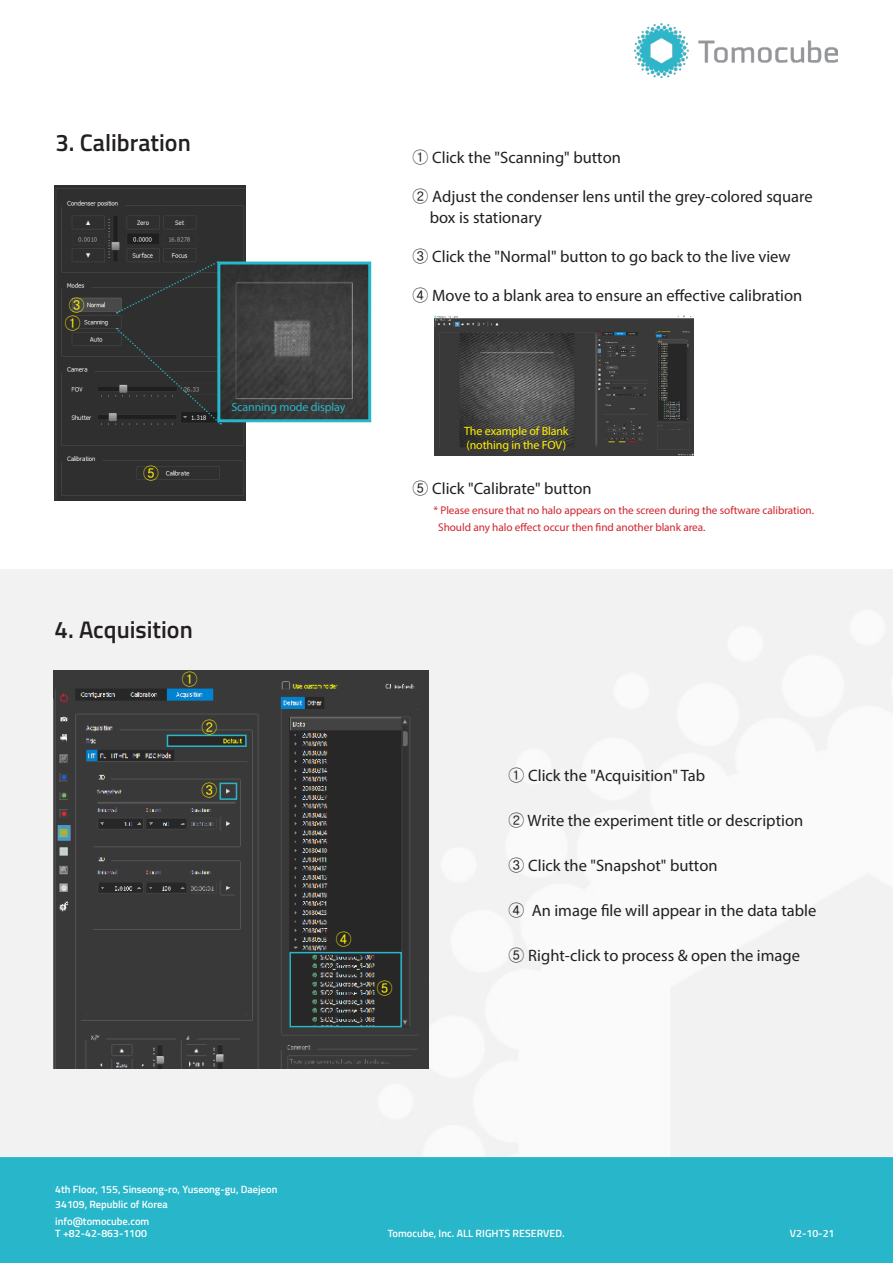
<style>
.page{position:relative;width:893px;height:1263px;background:#fff}
.page>*{position:absolute;margin:0;border:0;box-sizing:border-box;transform-origin:0 0}
.t1{font:600 24px "Titillium Web";color:#231f20}
.t2{font:16.5px "Myriad Pro";color:#231f20}
.t3{font:16.5px "Gulim";color:#fff101}
.t4{font:12px "Myriad Pro";letter-spacing:-.01em;color:#fff101}
.t5{font:12px "Myriad Pro";letter-spacing:-.01em;color:#28b6ca}
.t6{font:11.25px "Myriad Pro";letter-spacing:-.005em;color:#d1232a}
.t7{font:600 10.5px "Titillium Web";color:#fff}
.s1{font-family:"Gulim"}
</style>
<div class="page">
<img style="left:54px;top:186px;width:192px;height:315px">
<img style="left:221px;top:265px;width:146px;height:153px">
<div style="left:217px;top:261px;width:154px;height:161px;border:3px solid #28b6ca"></div>
<svg style="left:117px;top:328px;width:104px;height:97px;background:#303435"></svg>
<svg style="left:117px;top:261px;width:101px;height:52px;background:#303232"></svg>
<img style="left:435px;top:315px;width:258px;height:140px">
<img style="left:53px;top:670px;width:376px;height:399px">
<div style="left:167px;top:735px;width:80px;height:12px;border:2px solid #28b6ca"></div>
<div style="left:220px;top:783px;width:17px;height:17px;border:2px solid #28b6ca"></div>
<div style="left:289px;top:952px;width:113px;height:75px;border:2px solid #28b6ca"></div>
<img style="left:634px;top:23px;width:203px;height:55px">
<div style="left:0;top:1157px;width:893px;height:106px;background:#28b6ca"></div>
<p class="t1" style="left:55px;top:124px;width:137px">3. Calibration</p>
<p class="t3" style="left:68px;top:296px;width:18px">③</p>
<p class="t3" style="left:65px;top:315px;width:18px">①</p>
<p class="t3" style="left:143px;top:465px;width:18px">⑤</p>
<p class="t5" style="left:231px;top:400px;width:116px">Scanning mode display</p>
<p class="t2" style="left:412px;top:148px;width:210px"><span class="s1">①</span> Click the "Scanning" button</p>
<p class="t2" style="left:412px;top:187px;width:402px"><span class="s1">②</span> Adjust the condenser lens until the grey-colored square</p>
<p class="t2" style="left:430px;top:208px;width:114px">box is stationary</p>
<p class="t2" style="left:412px;top:247px;width:380px"><span class="s1">③</span> Click the "Normal" button to go back to the live view</p>
<p class="t2" style="left:412px;top:286px;width:391px"><span class="s1">④</span> Move to a blank area to ensure an effective calibration</p>
<p class="t4" style="left:464px;top:423px;width:106px">The example of Blank</p>
<p class="t4" style="left:466px;top:438px;width:101px">(nothing in the FOV)</p>
<p class="t2" style="left:412px;top:479px;width:181px"><span class="s1">⑤</span> Click "Calibrate" button</p>
<p class="t6" style="left:433px;top:504px;width:382px">* Please ensure that no halo appears on the screen during the software calibration.</p>
<p class="t6" style="left:438px;top:520px;width:269px">Should any halo effect occur then find another blank area.</p>
<p class="t1" style="left:55px;top:611px;width:140px">4. Acquisition</p>
<p class="t3" style="left:181px;top:670px;width:18px">①</p>
<p class="t3" style="left:201px;top:718px;width:18px">②</p>
<p class="t3" style="left:201px;top:782px;width:18px">③</p>
<p class="t3" style="left:336px;top:931px;width:18px">④</p>
<p class="t3" style="left:376px;top:980px;width:18px">⑤</p>
<p class="t2" style="left:508px;top:765px;width:199px"><span class="s1">①</span> Click the "Acquisition" Tab</p>
<p class="t2" style="left:508px;top:810px;width:296px"><span class="s1">②</span> Write the experiment title or description</p>
<p class="t2" style="left:508px;top:855px;width:211px"><span class="s1">③</span> Click the "Snapshot" button</p>
<p class="t2" style="left:508px;top:900px;width:310px"><span class="s1">④</span> An image file will appear in the data table</p>
<p class="t2" style="left:508px;top:945px;width:293px"><span class="s1">⑤</span> Right-click to process &amp; open the image</p>
<p class="t7" style="left:55px;top:1181px;width:224px">4th Floor, 155, Sinseong-ro, Yuseong-gu, Daejeon</p>
<p class="t7" style="left:55px;top:1196px;width:114px">34109, Republic of Korea</p>
<p class="t7" style="left:55px;top:1213px;width:96px">info@tomocube.com</p>
<p class="t7" style="left:55px;top:1226px;width:93px">T +82-42-863-1100</p>
<p class="t7" style="left:388px;top:1225px;width:178px">Tomocube, Inc. ALL RIGHTS RESERVED.</p>
<p class="t7" style="left:790px;top:1226px;width:46px">V2-10-21</p>
</div>
